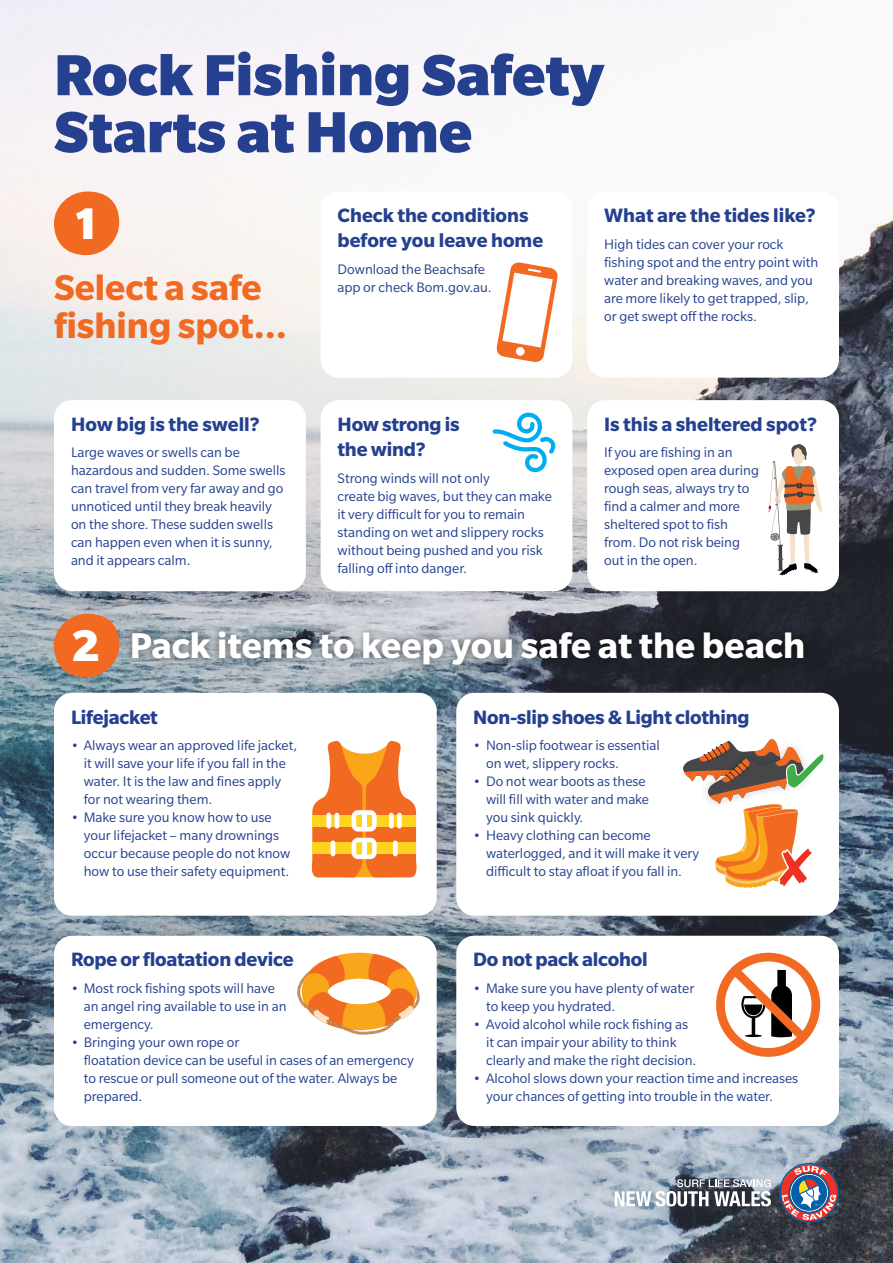
<style>
.page{position:relative;width:893px;height:1263px;background:#fff}
.page>*{position:absolute;margin:0;border:0;box-sizing:border-box;transform-origin:0 0}
.t1{font:900 63px/57px "Slate Std";color:#25408f}
.t2{font:900 48.3px "Slate Std";color:#fff}
.t3{font:700 39px "Slate Std";color:#fff}
.t4{font:700 39px/37.5px "Slate Std";color:#f26921}
.t5{font:700 21px/25.2px "Slate Std";letter-spacing:-.01em;color:#25408f}
.t6{font:15px/18px "Slate Std";color:#25408f}
.s1{font-weight:900;font-size:48.3px}
</style>
<div class="page">
<img style="left:0;top:0;width:893px;height:1263px">
<svg style="left:779px;top:1163px;width:60px;height:60px;background:#836f7f"></svg>
<svg style="left:615px;top:1179px;width:156px;height:27px"></svg>
<div style="left:54px;top:191px;width:65px;height:64px;background:#f26921;border-radius:50%"></div>
<div style="left:587px;top:191px;width:252px;height:187px;background:#fff;border-radius:18px"></div>
<div style="left:54px;top:693px;width:383px;height:223px;background:#fff;border-radius:18px"></div>
<div style="left:456px;top:693px;width:383px;height:223px;background:#fff;border-radius:18px"></div>
<div style="left:54px;top:936px;width:383px;height:190px;background:#fff;border-radius:18px"></div>
<div style="left:456px;top:936px;width:383px;height:190px;background:#fff;border-radius:18px"></div>
<div style="left:124px;top:623px;width:687px;height:50px;background:#000;opacity:.5"></div>
<div style="left:54px;top:614px;width:65px;height:64px;background:#f26921;border-radius:50%"></div>
<svg style="left:311px;top:740px;width:106px;height:137px"></svg>
<div style="left:389px;top:813px;width:5px;height:15px;background:#fff;border-radius:2px"></div>
<div style="left:397px;top:813px;width:5px;height:15px;background:#fff;border-radius:2px"></div>
<div style="left:393px;top:840px;width:5px;height:16px;background:#fff;border-radius:2px"></div>
<hr style="left:331px;top:840px;width:4px;height:16px;background:#fff;border-radius:2px">
<hr style="left:335px;top:813px;width:4px;height:15px;background:#fff;border-radius:2px">
<div style="left:326px;top:813px;width:5px;height:15px;background:#fff;border-radius:2px"></div>
<hr style="left:362px;top:840px;width:4px;height:16px;background:#fff">
<hr style="left:362px;top:811px;width:4px;height:17px;background:#fff">
<div style="left:321px;top:191px;width:251px;height:187px;background:#fff;border-radius:18px"></div>
<div style="left:587px;top:400px;width:252px;height:191px;background:#fff;border-radius:18px"></div>
<div style="left:321px;top:400px;width:251px;height:191px;background:#fff;border-radius:18px"></div>
<div style="left:54px;top:400px;width:252px;height:191px;background:#fff;border-radius:18px"></div>
<svg style="left:492px;top:412px;width:64px;height:61px"></svg>
<svg style="left:683px;top:738px;width:141px;height:150px"></svg>
<svg style="left:716px;top:952px;width:105px;height:105px"></svg>
<svg style="left:297px;top:953px;width:123px;height:82px"></svg>
<svg style="left:496px;top:262px;width:62px;height:100px"></svg>
<svg style="left:768px;top:444px;width:54px;height:132px"></svg>
<h1 class="t1" style="left:54px;top:46px;width:552px">Rock Fishing Safety<br>Starts at Home</h1>
<h2 class="t2" style="left:72px;top:197px;width:30px">1</h2>
<h3 class="t5" style="left:604px;top:203px;width:213px">What are the tides like?</h3>
<p class="t6" style="left:604px;top:235px;width:216px">High tides can cover your rock fishing spot and the entry point with water and breaking waves, and you are more likely to get trapped, slip, or get swept off the rocks.</p>
<h3 class="t5" style="left:338px;top:203px;width:207px">Check the conditions before you leave home</h3>
<p class="t6" style="left:338px;top:260px;width:156px">Download the Beachsafe app or check Bom.gov.au.</p>
<h3 class="t4" style="left:54px;top:269px;width:235px">Select a safe fishing spot...</h3>
<h3 class="t5" style="left:71px;top:411px;width:190px">How big is the swell?</h3>
<p class="t6" style="left:71px;top:443px;width:216px">Large waves or swells can be hazardous and sudden. Some swells can travel from very far away and go unnoticed until they break heavily on the shore. These sudden swells can happen even when it is sunny, and it appears calm.</p>
<h3 class="t5" style="left:338px;top:411px;width:123px">How strong is the wind?</h3>
<p class="t6" style="left:338px;top:469px;width:216px">Strong winds will not only<br>create big waves, but they can make it very difficult for you to remain standing on wet and slippery rocks without being pushed and you risk falling off into danger.</p>
<h3 class="t5" style="left:604px;top:411px;width:214px">Is this a sheltered spot?</h3>
<p class="t6" style="left:604px;top:443px;width:156px">If you are fishing in an exposed open area during rough seas, always try to find a calmer and more sheltered spot to fish from. Do not risk being out in the open.</p>
<h3 class="t3" style="left:72px;top:624px;width:735px"><span class="s1">2</span> Pack items to keep you safe at the beach</h3>
<h3 class="t5" style="left:71px;top:704px;width:88px">Lifejacket</h3>
<p class="t6" style="left:84px;top:736px;width:215px;text-indent:-13px">• Always wear an approved life jacket, it will save your life if you fall in the water. It is the law and fines apply for not wearing them.</p>
<p class="t6" style="left:84px;top:808px;width:208px;text-indent:-13px">• Make sure you know how to use your lifejacket – many drownings occur because people do not know how to use their safety equipment.</p>
<h3 class="t5" style="left:71px;top:947px;width:224px">Rope or floatation device</h3>
<p class="t6" style="left:84px;top:979px;width:204px;text-indent:-13px">• Most rock fishing spots will have an angel ring available to use in an emergency.</p>
<p class="t6" style="left:84px;top:1033px;width:332px;text-indent:-13px">• Bringing your own rope or<br>floatation device can be useful in cases of an emergency to rescue or pull someone out of the water. Always be prepared.</p>
<h3 class="t5" style="left:473px;top:704px;width:278px">Non-slip shoes &amp; Light clothing</h3>
<p class="t6" style="left:486px;top:736px;width:175px;text-indent:-13px">• Non-slip footwear is essential on wet, slippery rocks.</p>
<p class="t6" style="left:486px;top:772px;width:165px;text-indent:-13px">• Do not wear boots as these will fill with water and make you sink quickly.</p>
<p class="t6" style="left:486px;top:826px;width:215px;text-indent:-13px">• Heavy clothing can become waterlogged, and it will make it very difficult to stay afloat if you fall in.</p>
<h3 class="t5" style="left:473px;top:947px;width:176px">Do not pack alcohol</h3>
<p class="t6" style="left:486px;top:979px;width:210px;text-indent:-13px">• Make sure you have plenty of water to keep you hydrated.</p>
<p class="t6" style="left:486px;top:1015px;width:212px;text-indent:-13px">• Avoid alcohol while rock fishing as it can impair your ability to think clearly and make the right decision.</p>
<p class="t6" style="left:486px;top:1069px;width:314px;text-indent:-13px">• Alcohol slows down your reaction time and increases your chances of getting into trouble in the water.</p>
</div>
